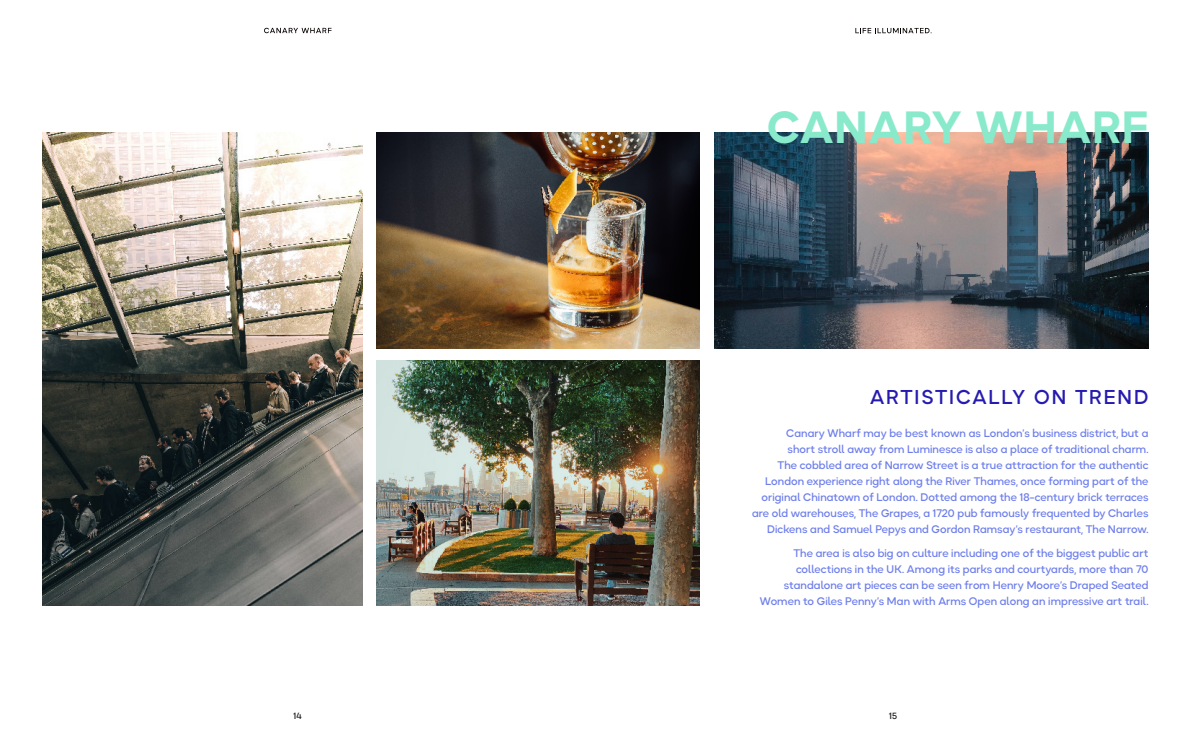
<style>
.page{position:relative;width:1191px;height:738px;background:#fff}
.page>*{position:absolute;margin:0;border:0;box-sizing:border-box;transform-origin:0 0}
.t1{font:700 45px "Okta Neue";letter-spacing:.025em;color:#89eacb}
.t2{font:500 20px "Okta Neue";letter-spacing:.095em;color:#251baf}
.t3{font:500 11px/16px "Okta Neue";letter-spacing:.005em;color:#6e7feb;text-align:right}
.t4{font:500 9px "Okta Neue";color:#231f20}
</style>
<div class="page">
<img style="left:43px;top:132px;width:319px;height:473px">
<img style="left:376px;top:132px;width:324px;height:216px">
<img style="left:376px;top:360px;width:324px;height:245px">
<img style="left:714px;top:132px;width:434px;height:216px">
<svg style="left:264px;top:28px;width:67px;height:5px"></svg>
<svg style="left:855px;top:28px;width:76px;height:5px"></svg>
<h1 class="t1" style="left:767px;top:91px;width:383px">CANARY WHARF</h1>
<h2 class="t2" style="left:870px;top:381px;width:280px">ARTISTICALLY ON TREND</h2>
<p class="t3" style="left:752px;top:424px;width:398px">Canary Wharf may be best known as London’s business district, but a<br>short stroll away from Luminesce is also a place of traditional charm.<br>The cobbled area of Narrow Street is a true attraction for the authentic London experience right along the River Thames, once forming part of the original Chinatown of London. Dotted among the 18-century brick terraces are old warehouses, The Grapes, a 1720 pub famously frequented by Charles Dickens and Samuel Pepys and Gordon Ramsay’s restaurant, The Narrow.</p>
<p class="t3" style="left:760px;top:545px;width:390px">The area is also big on culture including one of the biggest public art collections in the UK. Among its parks and courtyards, more than 70 standalone art pieces can be seen from Henry Moore’s Draped Seated Women to Giles Penny’s Man with Arms Open along an impressive art trail.</p>
<p class="t4" style="left:294px;top:708px;width:10px">14</p>
<p class="t4" style="left:889px;top:708px;width:9px">15</p>
</div>
